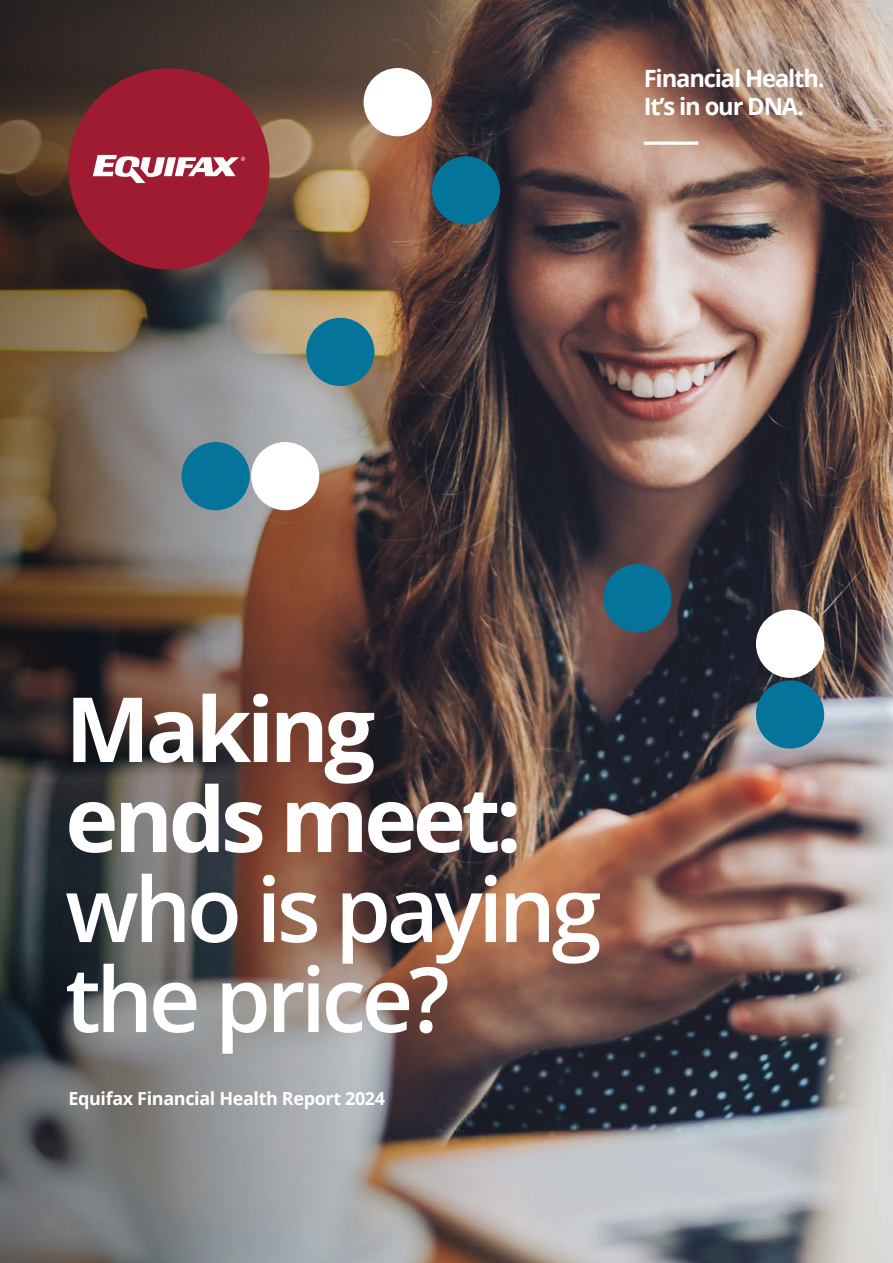
<style>
.page{position:relative;width:893px;height:1263px;background:#fff}
.page>*{position:absolute;margin:0;border:0;box-sizing:border-box;transform-origin:0 0}
.t1{font:600 90px/90px "Open Sans";letter-spacing:-.05em;color:#fff}
.t2{font:700 90px/90px "Open Sans";letter-spacing:-.05em;color:#fff}
.t3{font:700 23.85px/28.2px "Open Sans";letter-spacing:-.05em;color:#fff}
.t4{font:700 18px "Open Sans";letter-spacing:-.02em;color:#fff}
</style>
<div class="page">
<img style="left:521px;top:0;width:372px;height:1263px">
<img style="left:0;top:0;width:521px;height:1263px">
<div style="left:68px;top:68px;width:202px;height:202px;background:#9e1b32;border-radius:50%"></div>
<svg style="left:93px;top:155px;width:152px;height:28px"></svg>
<div style="left:756px;top:610px;width:68px;height:68px;background:#fff;border-radius:50%"></div>
<div style="left:756px;top:680px;width:68px;height:69px;background:#04749a;border-radius:50%"></div>
<div style="left:364px;top:68px;width:68px;height:68px;background:#fff;border-radius:50%"></div>
<div style="left:603px;top:564px;width:68px;height:68px;background:#04749a;border-radius:50%"></div>
<div style="left:251px;top:442px;width:68px;height:68px;background:#fff;border-radius:50%"></div>
<div style="left:181px;top:442px;width:69px;height:68px;background:#04749a;border-radius:50%"></div>
<div style="left:306px;top:318px;width:68px;height:68px;background:#04749a;border-radius:50%"></div>
<div style="left:432px;top:156px;width:68px;height:69px;background:#04749a;border-radius:50%"></div>
<hr style="left:644px;top:142px;width:54px;height:3px;background:#fff">
<h2 class="t3" style="left:644px;top:63px;width:182px">Financial Health.<br>It’s in our DNA.</h2>
<h1 class="t2" style="left:65px;top:682px;width:458px">Making ends meet:</h1>
<h1 class="t1" style="left:65px;top:862px;width:538px">who is paying the price?</h1>
<p class="t4" style="left:68px;top:1086px;width:318px">Equifax Financial Health Report 2024</p>
</div>
